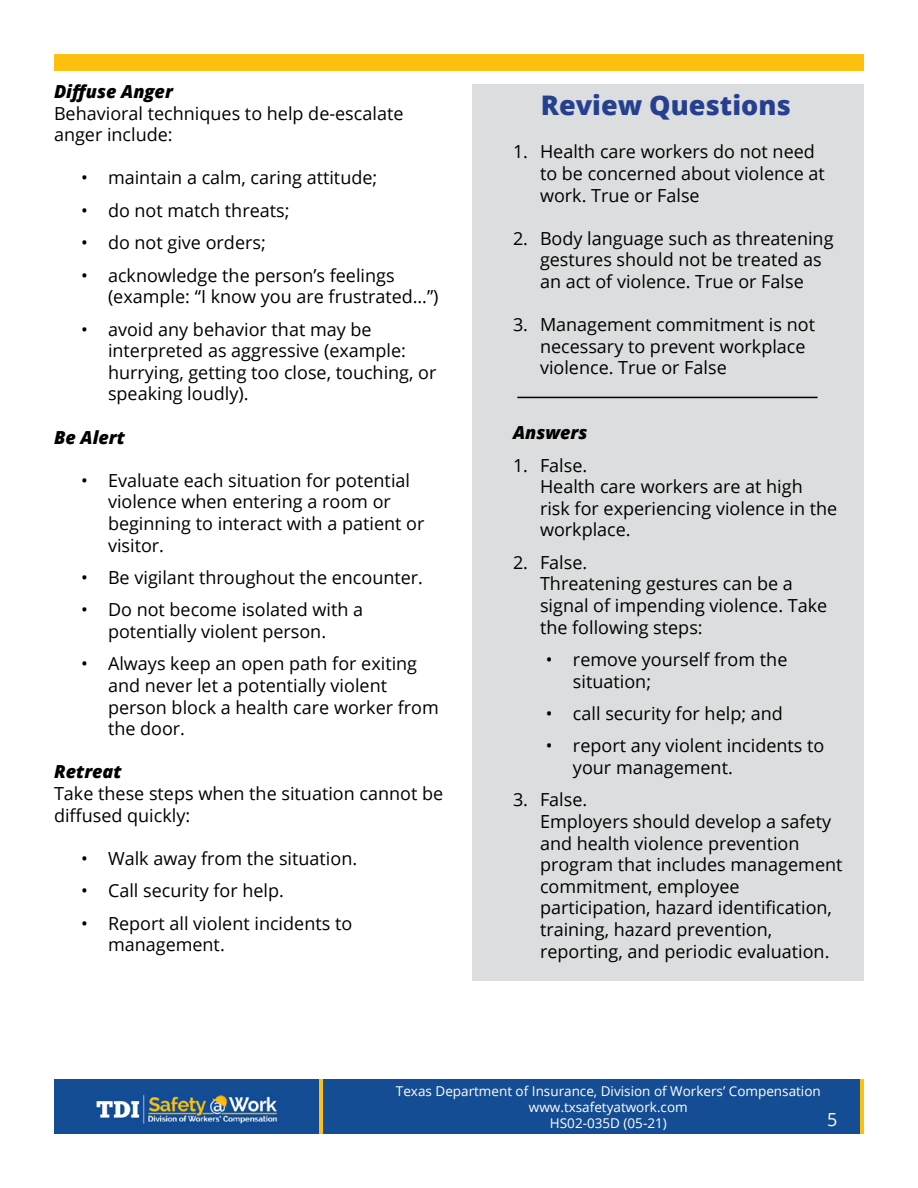
<style>
.page{position:relative;width:918px;height:1188px;background:#fff}
.page>*{position:absolute;margin:0;border:0;box-sizing:border-box;transform-origin:0 0}
.t1{font:800 27px "Open Sans";color:#25408f}
.t2{font:18px/21.6px "Open Sans";color:#000}
.t3{font:italic 800 18px "Open Sans";color:#000}
.t4{font:18px "Open Sans";color:#fff}
.t5{font:13.5px/16.2px "Open Sans";color:#fff;text-align:center}
</style>
<div class="page">
<div style="left:472px;top:84px;width:392px;height:897px;background:#dcddde"></div>
<div style="left:54px;top:1080px;width:810px;height:54px;background:#154d94"></div>
<img style="left:96px;top:1095px;width:181px;height:29px">
<hr style="left:860px;top:1080px;width:4px;height:54px;background:#fec00f">
<hr style="left:319px;top:1080px;width:4px;height:54px;background:#fec00f">
<hr style="left:517px;top:397px;width:301px;height:1px;background:#000">
<div style="left:54px;top:54px;width:810px;height:17px;background:#fec00f"></div>
<p class="t3" style="left:54px;top:78px;width:120px">Diffuse Anger</p>
<p class="t2" style="left:54px;top:102px;width:351px">Behavioral techniques to help de-escalate anger include:</p>
<p class="t2" style="left:81px;top:167px;width:298px">• maintain a calm, caring attitude;</p>
<p class="t2" style="left:81px;top:199px;width:210px">• do not match threats;</p>
<p class="t2" style="left:81px;top:231px;width:186px">• do not give orders;</p>
<p class="t2" style="left:108px;top:264px;width:332px;text-indent:-27px">• acknowledge the person’s feelings (example: “I know you are frustrated…”)</p>
<p class="t2" style="left:108px;top:318px;width:330px;text-indent:-27px">• avoid any behavior that may be interpreted as aggressive (example: hurrying, getting too close, touching, or speaking loudly).</p>
<p class="t3" style="left:54px;top:423px;width:73px">Be Alert</p>
<p class="t2" style="left:108px;top:469px;width:318px;text-indent:-27px">• Evaluate each situation for potential violence when entering a room or beginning to interact with a patient or visitor.</p>
<p class="t2" style="left:81px;top:566px;width:344px">• Be vigilant throughout the encounter.</p>
<p class="t2" style="left:81px;top:599px;width:284px;text-align:center">• Do not become isolated with a potentially violent person.</p>
<p class="t2" style="left:108px;top:653px;width:332px;text-indent:-27px">• Always keep an open path for exiting and never let a potentially violent person block a health care worker from the door.</p>
<p class="t3" style="left:54px;top:758px;width:69px">Retreat</p>
<p class="t2" style="left:54px;top:782px;width:391px">Take these steps when the situation cannot be diffused quickly:</p>
<p class="t2" style="left:81px;top:847px;width:278px">• Walk away from the situation.</p>
<p class="t2" style="left:81px;top:879px;width:204px">• Call security for help.</p>
<p class="t2" style="left:108px;top:912px;width:246px;text-indent:-27px">• Report all violent incidents to management.</p>
<h1 class="t1" style="left:541px;top:85px;width:252px">Review Questions</h1>
<p class="t2" style="left:540px;top:141px;width:286px;text-indent:-27px">1. Health care workers do not need to be concerned about violence at work. True or False</p>
<p class="t2" style="left:540px;top:227px;width:295px;text-indent:-27px">2. Body language such as threatening gestures should not be treated as an act of violence. True or False</p>
<p class="t2" style="left:540px;top:313px;width:277px;text-indent:-27px">3. Management commitment is not necessary to prevent workplace violence. True or False</p>
<p class="t3" style="left:513px;top:419px;width:76px">Answers</p>
<p class="t2" style="left:540px;top:454px;width:299px;text-indent:-27px">1. False.<br>Health care workers are at high<br>risk for experiencing violence in the workplace.</p>
<p class="t2" style="left:540px;top:551px;width:289px;text-indent:-27px">2. False.<br>Threatening gestures can be a signal of impending violence. Take the following steps:</p>
<p class="t2" style="left:573px;top:648px;width:216px;text-indent:-27px">• remove yourself from the situation;</p>
<p class="t2" style="left:546px;top:702px;width:238px">• call security for help; and</p>
<p class="t2" style="left:573px;top:735px;width:253px;text-indent:-27px">• report any violent incidents to your management.</p>
<p class="t2" style="left:540px;top:789px;width:304px;text-indent:-27px">3. False.<br>Employers should develop a safety and health violence prevention program that includes management commitment, employee participation, hazard identification, training, hazard prevention, reporting, and periodic evaluation.</p>
<p class="t5" style="left:396px;top:1082px;width:426px">Texas Department of Insurance, Division of Workers’ Compensation www.txsafetyatwork.com<br>HS02-035D (05-21)</p>
<p class="t4" style="left:827px;top:1107px;width:12px">5</p>
</div>
